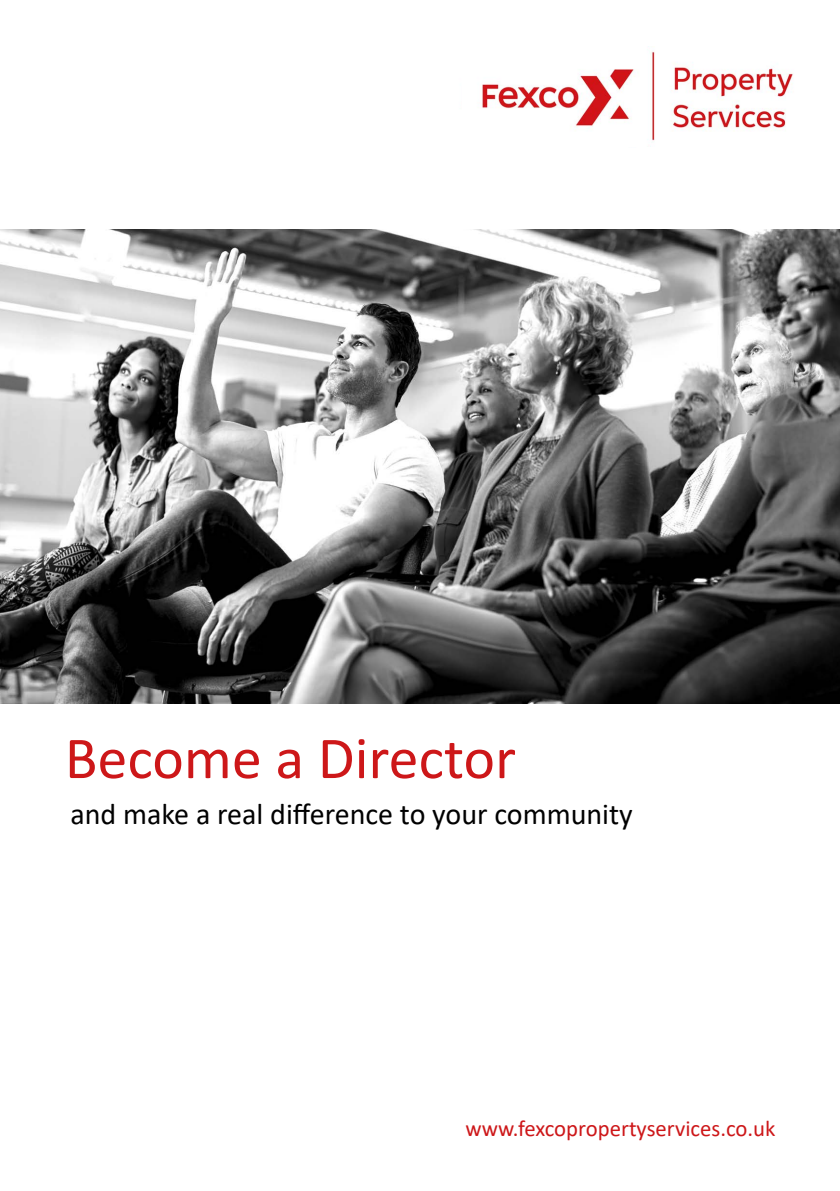
<style>
.page{position:relative;width:840px;height:1191px;background:#fff}
.page>*{position:absolute;margin:0;border:0;box-sizing:border-box;transform-origin:0 0}
.t1{font:60px "Calibri";color:#cd1719}
.t2{font:30px "Calibri";color:#000}
.t3{font:22.8px "Calibri";color:#cd1719}
</style>
<div class="page">
<img style="left:0;top:230px;width:839px;height:473px">
<img style="left:482px;top:51px;width:311px;height:96px">
<h1 class="t1" style="left:65px;top:716px;width:452px">Become a Director</h1>
<p class="t2" style="left:70px;top:793px;width:563px">and make a real difference to your community</p>
<p class="t3" style="left:465px;top:1112px;width:311px">www.fexcopropertyservices.co.uk</p>
</div>
